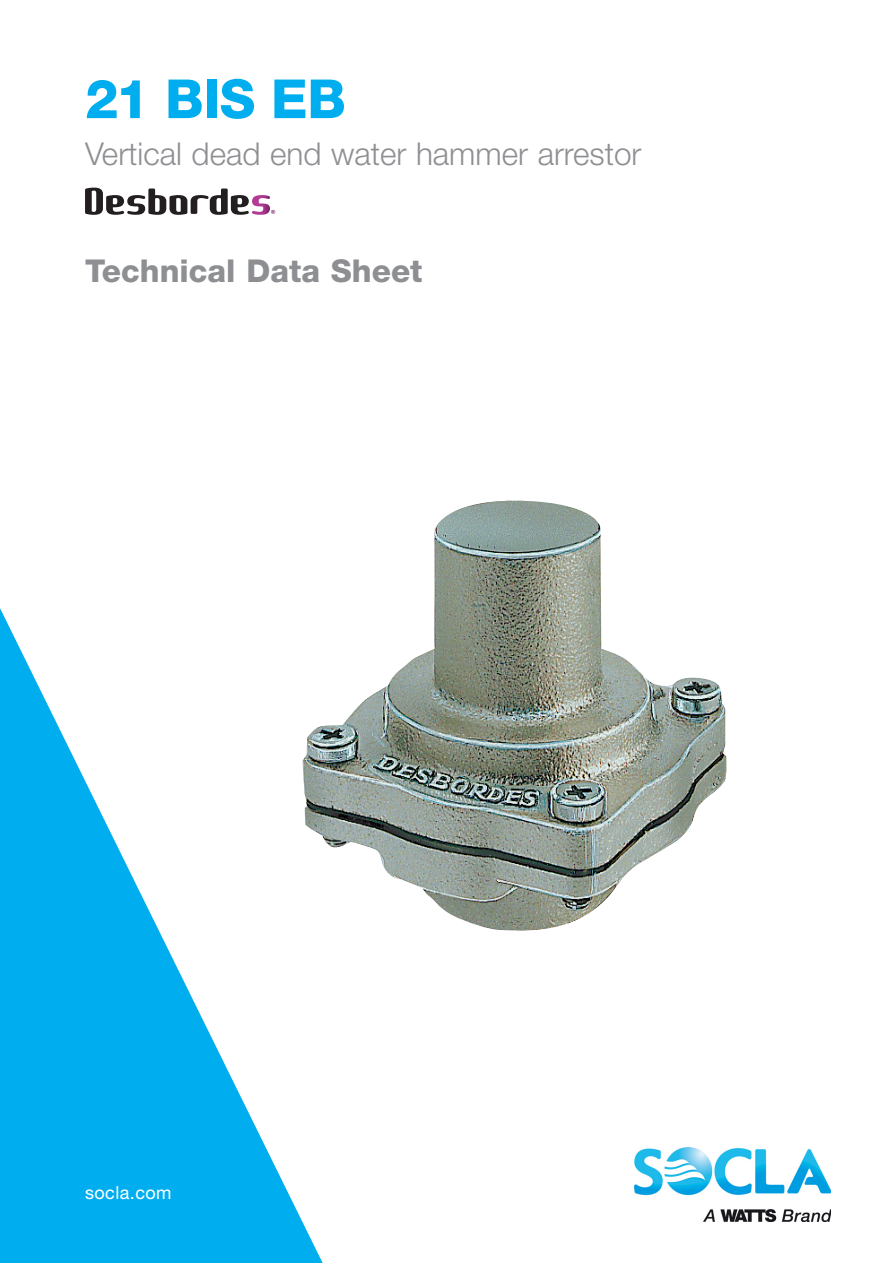
<style>
.page{position:relative;width:893px;height:1263px;background:#fff}
.page>*{position:absolute;margin:0;border:0;box-sizing:border-box;transform-origin:0 0}
.t1{font:800 54px "Helvetica Neue LT Std";letter-spacing:-.01em;color:#00aeef}
.t2{font:300 31.5px "Helvetica Neue LT Std";color:#8d8f92}
.t3{font:800 31.5px "Helvetica Neue LT Std";color:#8d8f92}
.t4{font:18px "Helvetica Neue LT Std";letter-spacing:.025em;color:#fff}
</style>
<div class="page">
<img style="left:634px;top:1147px;width:196px;height:75px">
<svg style="left:0;top:608px;width:323px;height:655px;fill:#00aeef"></svg>
<img style="left:303px;top:501px;width:424px;height:432px">
<svg style="left:85px;top:188px;width:190px;height:27px"></svg>
<h1 class="t1" style="left:85px;top:67px;width:262px">21 BIS EB</h1>
<p class="t2" style="left:85px;top:134px;width:558px">Vertical dead end water hammer arrestor</p>
<p class="t3" style="left:85px;top:252px;width:339px">Technical Data Sheet</p>
<p class="t4" style="left:85px;top:1182px;width:88px">socla.com</p>
</div>
